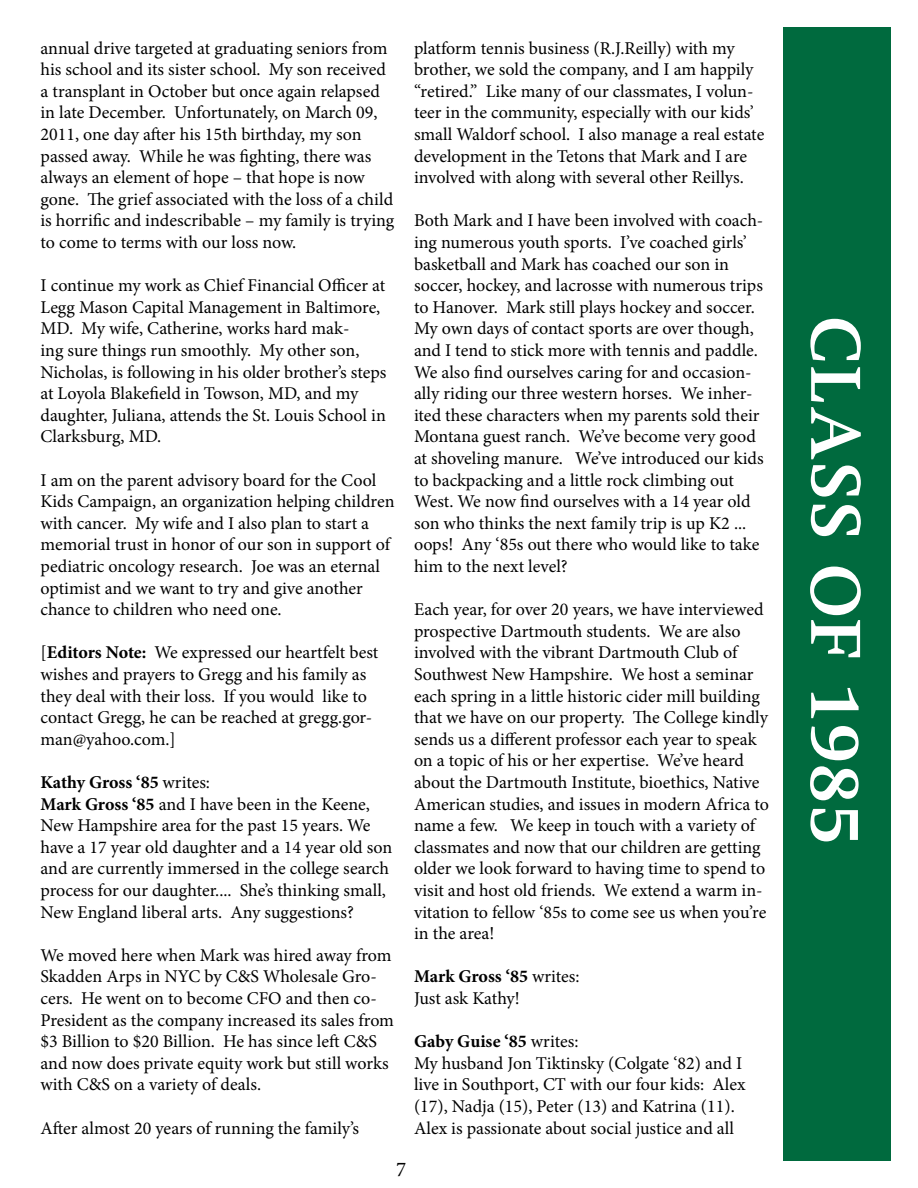
<style>
.page{position:relative;width:918px;height:1188px;background:#fff}
.page>*{position:absolute;margin:0;border:0;box-sizing:border-box;transform-origin:0 0}
.t1{font:700 72px "Swift LT Std";letter-spacing:.03em;color:#fff}
.t2{font:21px "Minion Pro";color:#000}
.t3{font:18px/21.6px "Minion Pro";letter-spacing:-.005em;color:#000}
.s1{font-weight:700}
</style>
<div class="page">
<div style="left:783px;top:27px;width:108px;height:1134px;background:#006a3e"></div>
<p class="t3" style="left:40px;top:37px;width:355px">annual drive targeted at graduating seniors from his school and its sister school. My son received a transplant in October but once again relapsed in late December. Unfortunately, on March 09, 2011, one day after his 15th birthday, my son passed away. While he was fighting, there was always an element of hope – that hope is now gone. The grief associated with the loss of a child is horrific and indescribable – my family is trying to come to terms with our loss now.</p>
<p class="t3" style="left:40px;top:275px;width:347px">I continue my work as Chief Financial Officer at Legg Mason Capital Management in Baltimore, MD. My wife, Catherine, works hard mak-<br>ing sure things run smoothly. My other son, Nicholas, is following in his older brother’s steps at Loyola Blakefield in Towson, MD, and my daughter, Juliana, attends the St. Louis School in Clarksburg, MD.</p>
<p class="t3" style="left:40px;top:469px;width:356px">I am on the parent advisory board for the Cool Kids Campaign, an organization helping children with cancer. My wife and I also plan to start a memorial trust in honor of our son in support of pediatric oncology research. Joe was an eternal optimist and we want to try and give another chance to children who need one.</p>
<p class="t3" style="left:40px;top:642px;width:339px">[<span class="s1">Editors Note:</span> We expressed our heartfelt best wishes and prayers to Gregg and his family as they deal with their loss. If you would like to contact Gregg, he can be reached at gregg.gor&shy;man@yahoo.com.]</p>
<p class="t3" style="left:40px;top:772px;width:353px"><span class="s1">Kathy Gross ‘85</span> writes:<br><span class="s1">Mark Gross ‘85</span> and I have been in the Keene, New Hampshire area for the past 15 years. We have a 17 year old daughter and a 14 year old son and are currently immersed in the college search process for our daughter.... She’s thinking small, New England liberal arts. Any suggestions?</p>
<p class="t3" style="left:40px;top:944px;width:355px">We moved here when Mark was hired away from Skadden Arps in NYC by C&amp;S Wholesale Gro&shy;cers. He went on to become CFO and then co-President as the company increased its sales from $3 Billion to $20 Billion. He has since left C&amp;S and now does private equity work but still works with C&amp;S on a variety of deals.</p>
<p class="t3" style="left:40px;top:1117px;width:320px">After almost 20 years of running the family’s</p>
<p class="t3" style="left:414px;top:37px;width:352px">platform tennis business (R.J.Reilly) with my brother, we sold the company, and I am happily “retired.” Like many of our classmates, I volun&shy;teer in the community, especially with our kids’ small Waldorf school. I also manage a real estate development in the Tetons that Mark and I are involved with along with several other Reillys.</p>
<p class="t3" style="left:414px;top:210px;width:351px">Both Mark and I have been involved with coach&shy;ing numerous youth sports. I’ve coached girls’ basketball and Mark has coached our son in soccer, hockey, and lacrosse with numerous trips to Hanover. Mark still plays hockey and soccer.<br>My own days of contact sports are over though, and I tend to stick more with tennis and paddle.<br>We also find ourselves caring for and occasion&shy;ally riding our three western horses. We inher&shy;ited these characters when my parents sold their Montana guest ranch. We’ve become very good at shoveling manure. We’ve introduced our kids to backpacking and a little rock climbing out West. We now find ourselves with a 14 year old son who thinks the next family trip is up K2 ... oops! Any ‘85s out there who would like to take him to the next level?</p>
<p class="t3" style="left:414px;top:599px;width:356px">Each year, for over 20 years, we have interviewed prospective Dartmouth students. We are also involved with the vibrant Dartmouth Club of Southwest New Hampshire. We host a seminar each spring in a little historic cider mill building that we have on our property. The College kindly sends us a different professor each year to speak on a topic of his or her expertise. We’ve heard about the Dartmouth Institute, bioethics, Native American studies, and issues in modern Africa to name a few. We keep in touch with a variety of classmates and now that our children are getting older we look forward to having time to spend to visit and host old friends. We extend a warm in&shy;vitation to fellow ‘85s to come see us when you’re in the area!</p>
<p class="t3" style="left:414px;top:966px;width:167px"><span class="s1">Mark Gross ‘85</span> writes:<br>Just ask Kathy!</p>
<p class="t3" style="left:414px;top:1031px;width:333px"><span class="s1">Gaby Guise ‘85</span> writes:<br>My husband Jon Tiktinsky (Colgate ‘82) and I live in Southport, CT with our four kids: Alex (17), Nadja (15), Peter (13) and Katrina (11).<br>Alex is passionate about social justice and all</p>
<p class="t2" style="left:396px;top:1155px;width:12px">7</p>
<h1 class="t1" style="left:875px;top:316px;width:529px;rotate:90deg">CLASS OF 1985</h1>
</div>
